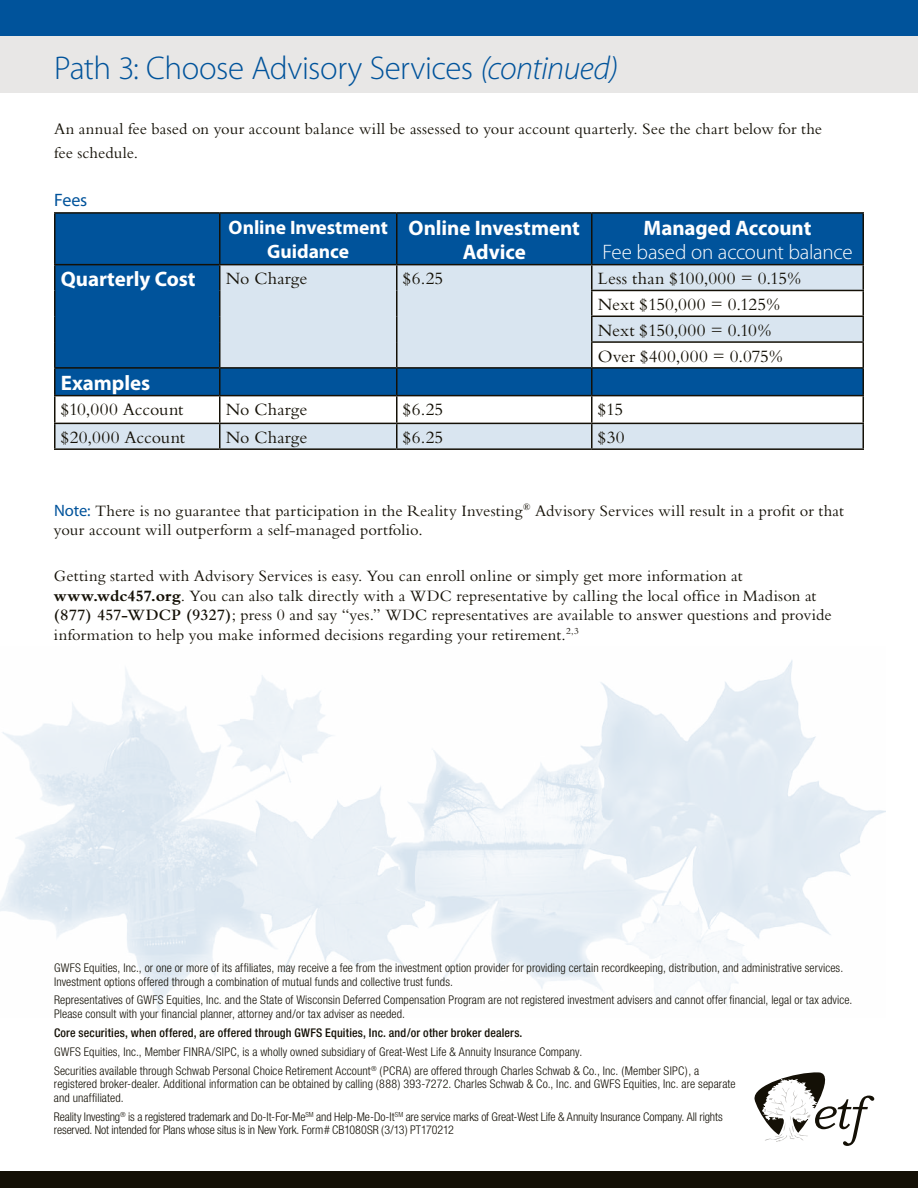
<style>
.page{position:relative;width:918px;height:1188px;background:#fff}
.page>*{position:absolute;margin:0;border:0;box-sizing:border-box;transform-origin:0 0}
.t1{font:300 33px "Myriad Pro";letter-spacing:-.015em;color:#00539b}
.t2{font:700 21px/24px "Myriad Pro";letter-spacing:-.005em;color:#fff;text-align:center}
.t3{font:300 21px "Myriad Pro";letter-spacing:-.015em;color:#fff}
.t4{font:700 19.5px/24px "Myriad Pro";letter-spacing:-.005em;color:#fff;text-align:center}
.t5{font:18px/25.8px "Bembo";letter-spacing:.005em;color:#141006}
.t6{font:18px "Myriad Pro";color:#00539b}
.t7{font:16.5px/19.5px "Bembo";letter-spacing:.005em;color:#141006}
.t8{font:300 condensed 12px/13.5px "Helvetica Neue";letter-spacing:.005em;color:#141006}
.t9{font:500 condensed 12px "Helvetica Neue";letter-spacing:.015em;color:#141006}
.s1{font-style:italic}
.s2{font-family:"Myriad Pro";color:#00539b}
.s3{font-weight:700}
.s4{font-weight:600}
</style>
<div class="page">
<div style="left:0;top:22px;width:918px;height:71px;background:#e8e7e6"></div>
<div style="left:0;top:0;width:918px;height:35px;background:#00539b"></div>
<div style="left:0;top:1172px;width:918px;height:16px;background:#141006"></div>
<div style="left:56px;top:214px;width:806px;height:50px;background:#00539b"></div>
<svg style="left:56px;top:265px;width:806px;height:183px;background:#c0d3e4"></svg>
<svg style="left:56px;top:290px;width:806px;height:133px"></svg>
<hr style="left:54px;top:212px;width:166px;height:2px;background:#141006">
<hr style="left:54px;top:214px;width:2px;height:50px;background:#141006">
<hr style="left:220px;top:212px;width:177px;height:2px;background:#141006">
<hr style="left:219px;top:214px;width:2px;height:50px;background:#141006">
<hr style="left:397px;top:212px;width:195px;height:2px;background:#141006">
<hr style="left:396px;top:214px;width:2px;height:50px;background:#141006">
<hr style="left:592px;top:212px;width:272px;height:2px;background:#141006">
<hr style="left:591px;top:214px;width:2px;height:50px;background:#141006">
<hr style="left:862px;top:214px;width:2px;height:50px;background:#141006">
<hr style="left:54px;top:264px;width:166px;height:1px;background:#141006">
<hr style="left:220px;top:264px;width:177px;height:1px;background:#141006">
<hr style="left:397px;top:264px;width:195px;height:1px;background:#141006">
<hr style="left:592px;top:264px;width:272px;height:1px;background:#141006">
<hr style="left:54px;top:265px;width:2px;height:25px;background:#141006">
<hr style="left:219px;top:265px;width:2px;height:25px;background:#141006">
<hr style="left:396px;top:265px;width:2px;height:25px;background:#141006">
<hr style="left:54px;top:290px;width:2px;height:26px;background:#141006">
<hr style="left:219px;top:290px;width:2px;height:26px;background:#141006">
<hr style="left:396px;top:290px;width:2px;height:26px;background:#141006">
<hr style="left:54px;top:316px;width:2px;height:26px;background:#141006">
<hr style="left:219px;top:316px;width:2px;height:26px;background:#141006">
<hr style="left:396px;top:316px;width:2px;height:26px;background:#141006">
<hr style="left:54px;top:342px;width:2px;height:25px;background:#141006">
<hr style="left:219px;top:342px;width:2px;height:25px;background:#141006">
<hr style="left:396px;top:342px;width:2px;height:25px;background:#141006">
<hr style="left:219px;top:369px;width:2px;height:26px;background:#141006">
<hr style="left:396px;top:369px;width:2px;height:26px;background:#141006">
<hr style="left:219px;top:396px;width:2px;height:27px;background:#141006">
<hr style="left:396px;top:396px;width:2px;height:27px;background:#141006">
<hr style="left:219px;top:424px;width:2px;height:24px;background:#141006">
<hr style="left:396px;top:424px;width:2px;height:24px;background:#141006">
<hr style="left:591px;top:265px;width:2px;height:25px;background:#141006">
<hr style="left:862px;top:265px;width:2px;height:25px;background:#141006">
<hr style="left:591px;top:290px;width:273px;height:1px;background:#141006">
<hr style="left:591px;top:291px;width:2px;height:25px;background:#141006">
<hr style="left:862px;top:291px;width:2px;height:25px;background:#141006">
<hr style="left:591px;top:316px;width:273px;height:1px;background:#141006">
<hr style="left:591px;top:317px;width:2px;height:24px;background:#141006">
<hr style="left:862px;top:317px;width:2px;height:24px;background:#141006">
<hr style="left:591px;top:341px;width:273px;height:2px;background:#141006">
<hr style="left:591px;top:343px;width:2px;height:24px;background:#141006">
<hr style="left:862px;top:343px;width:2px;height:24px;background:#141006">
<hr style="left:591px;top:369px;width:2px;height:26px;background:#141006">
<hr style="left:591px;top:396px;width:2px;height:27px;background:#141006">
<hr style="left:591px;top:424px;width:2px;height:24px;background:#141006">
<hr style="left:54px;top:367px;width:166px;height:2px;background:#141006">
<hr style="left:54px;top:369px;width:2px;height:26px;background:#141006">
<hr style="left:220px;top:367px;width:177px;height:2px;background:#141006">
<hr style="left:397px;top:367px;width:195px;height:2px;background:#141006">
<hr style="left:592px;top:367px;width:272px;height:2px;background:#141006">
<hr style="left:862px;top:369px;width:2px;height:26px;background:#141006">
<hr style="left:54px;top:395px;width:166px;height:1px;background:#141006">
<hr style="left:54px;top:396px;width:2px;height:27px;background:#141006">
<hr style="left:220px;top:395px;width:177px;height:1px;background:#141006">
<hr style="left:397px;top:395px;width:195px;height:1px;background:#141006">
<hr style="left:592px;top:395px;width:272px;height:1px;background:#141006">
<hr style="left:862px;top:396px;width:2px;height:27px;background:#141006">
<hr style="left:54px;top:423px;width:166px;height:1px;background:#141006">
<hr style="left:54px;top:424px;width:2px;height:24px;background:#141006">
<hr style="left:220px;top:423px;width:177px;height:1px;background:#141006">
<hr style="left:397px;top:423px;width:195px;height:1px;background:#141006">
<hr style="left:592px;top:423px;width:272px;height:1px;background:#141006">
<hr style="left:862px;top:424px;width:2px;height:24px;background:#141006">
<hr style="left:54px;top:448px;width:166px;height:2px;background:#141006">
<hr style="left:220px;top:448px;width:177px;height:2px;background:#141006">
<hr style="left:397px;top:448px;width:195px;height:2px;background:#141006">
<hr style="left:592px;top:448px;width:272px;height:2px;background:#141006">
<img style="left:0;top:660px;width:886px;height:353px">
<svg style="left:754px;top:1072px;width:120px;height:74px"></svg>
<h1 class="t1" style="left:54px;top:50px;width:566px">Path 3: Choose Advisory Services <span class="s1">(continued)</span></h1>
<h3 class="t7" style="left:54px;top:117px;width:770px;line-height:24px">An annual fee based on your account balance will be assessed to your account quarterly. See the chart below for the fee schedule.</h3>
<h3 class="t6" style="left:54px;top:189px;width:35px">Fees</h3>
<h3 class="t4" style="left:229px;top:214px;width:161px">Online Investment<br>Guidance</h3>
<h2 class="t2" style="left:409px;top:215px;width:173px">Online Investment<br>Advice</h2>
<h2 class="t2" style="left:644px;top:215px;width:169px">Managed Account</h2>
<h2 class="t3" style="left:602px;top:240px;width:252px">Fee based on account balance</h2>
<h2 class="t2" style="left:61px;top:267px;width:136px">Quarterly Cost</h2>
<h3 class="t5" style="left:226px;top:266px;width:83px">No Charge</h3>
<h3 class="t5" style="left:403px;top:266px;width:42px">$6.25</h3>
<h3 class="t5" style="left:598px;top:266px;width:204px">Less than $100,000 = 0.15%<br>Next $150,000 = 0.125%<br>Next $150,000 = 0.10%<br>Over $400,000 = 0.075%</h3>
<h2 class="t2" style="left:61px;top:370px;width:91px">Examples</h2>
<h3 class="t5" style="left:61px;top:397px;width:124px">$10,000 Account</h3>
<h3 class="t5" style="left:226px;top:397px;width:83px">No Charge</h3>
<h3 class="t5" style="left:403px;top:397px;width:42px">$6.25</h3>
<h3 class="t5" style="left:598px;top:397px;width:27px">$15</h3>
<h3 class="t5" style="left:61px;top:424px;width:126px">$20,000 Account</h3>
<h3 class="t5" style="left:226px;top:424px;width:83px">No Charge</h3>
<h3 class="t5" style="left:403px;top:424px;width:42px">$6.25</h3>
<h3 class="t5" style="left:598px;top:424px;width:28px">$30</h3>
<h3 class="t7" style="left:54px;top:501px;width:792px"><span class="s2">Note:</span> There is no guarantee that participation in the Reality Investing<sup>®</sup> Advisory Services will result in a profit or that your account will outperform a self-managed portfolio.</h3>
<p class="t7" style="left:54px;top:566px;width:779px">Getting started with Advisory Services is easy. You can enroll online or simply get more information at <span class="s3">www.wdc457.org</span>. You can also talk directly with a WDC representative by calling the local office in Madison at <span class="s4">(877) 457-WDCP (9327)</span>; press 0 and say “yes.” WDC representatives are available to answer questions and provide information to help you make informed decisions regarding your retirement.<sup>2,3</sup></p>
<p class="t8" style="left:54px;top:961px;width:791px">GWFS Equities, Inc., or one or more of its affiliates, may receive a fee from the investment option provider for providing certain recordkeeping, distribution, and administrative services.<br>Investment options offered through a combination of mutual funds and collective trust funds.</p>
<p class="t8" style="left:54px;top:993px;width:800px">Representatives of GWFS Equities, Inc. and the State of Wisconsin Deferred Compensation Program are not registered investment advisers and cannot offer financial, legal or tax advice.<br>Please consult with your financial planner, attorney and/or tax adviser as needed.</p>
<p class="t9" style="left:54px;top:1025px;width:470px">Core securities, when offered, are offered through GWFS Equities, Inc. and/or other broker dealers.</p>
<p class="t8" style="left:54px;top:1042px;width:647px;line-height:18.9px">GWFS Equities, Inc., Member FINRA/SIPC, is a wholly owned subsidiary of Great-West Life &amp; Annuity Insurance Company.<br>Securities available through Schwab Personal Choice Retirement Account<sup>®</sup> (PCRA) are offered through Charles Schwab &amp; Co., Inc. (Member SIPC), a</p>
<p class="t8" style="left:54px;top:1077px;width:683px">registered broker-dealer. Additional information can be obtained by calling (888) 393-7272. Charles Schwab &amp; Co., Inc. and GWFS Equities, Inc. are separate and unaffiliated.</p>
<p class="t8" style="left:54px;top:1109px;width:670px">Reality Investing<sup>®</sup> is a registered trademark and Do-It-For-Me<sup>SM</sup> and Help-Me-Do-It<sup>SM</sup> are service marks of Great-West Life &amp; Annuity Insurance Company. All rights reserved. Not intended for Plans whose situs is in New York. Form# CB1080SR (3/13) PT170212</p>
</div>
